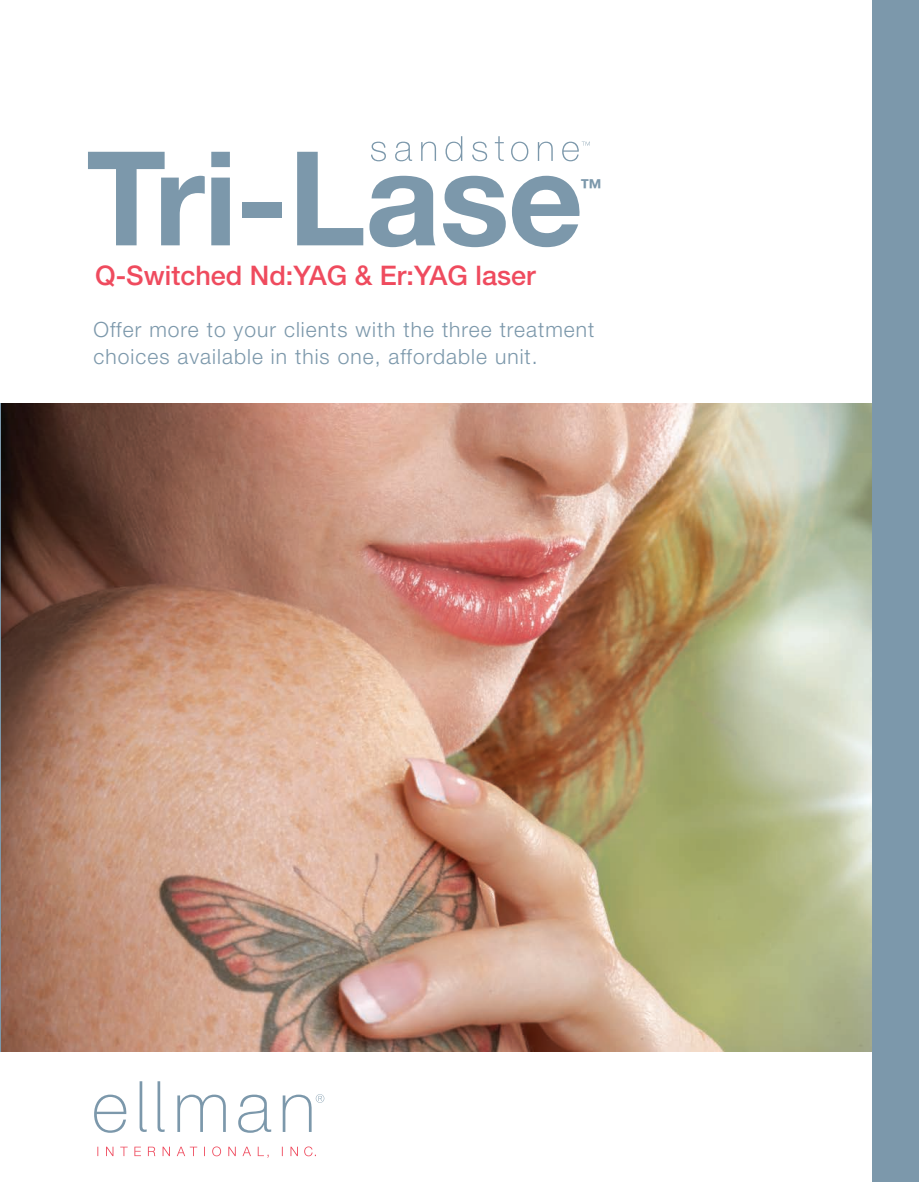
<style>
.page{position:relative;width:919px;height:1182px;background:#fff}
.page>*{position:absolute;margin:0;border:0;box-sizing:border-box;transform-origin:0 0}
.t1{font:700 130.95px "Helvetica Neue LT Std";letter-spacing:-.01em;color:#7c98ab}
.t2{font:500 27px "Helvetica Neue LT Std";color:#ef4b5e}
.t3{font:700 22.2px "Helvetica Neue LT Std";color:#7c98ab}
.t4{font:300 21px/27px "Helvetica Neue LT Std";letter-spacing:.05em;color:#7c98ab}
</style>
<div class="page">
<img style="left:1px;top:403px;width:870px;height:648px">
<div style="left:871px;top:0;width:48px;height:1182px;background:#7c98ab"></div>
<hr style="left:0;top:403px;width:1px;height:648px;background:#7c98ab">
<svg style="left:94px;top:1081px;width:230px;height:51px"></svg>
<svg style="left:97px;top:1146px;width:219px;height:11px"></svg>
<svg style="left:371px;top:136px;width:218px;height:25px"></svg>
<h1 class="t1" style="left:86px;top:118px;width:498px">Tri-Lase</h1>
<p class="t3" style="left:580px;top:173px;width:24px">™</p>
<p class="t2" style="left:95px;top:259px;width:442px">Q-Switched Nd:YAG &amp; Er:YAG laser</p>
<p class="t4" style="left:94px;top:315px;width:502px">Offer more to your clients with the three treatment choices available in this one, affordable unit.</p>
</div>
